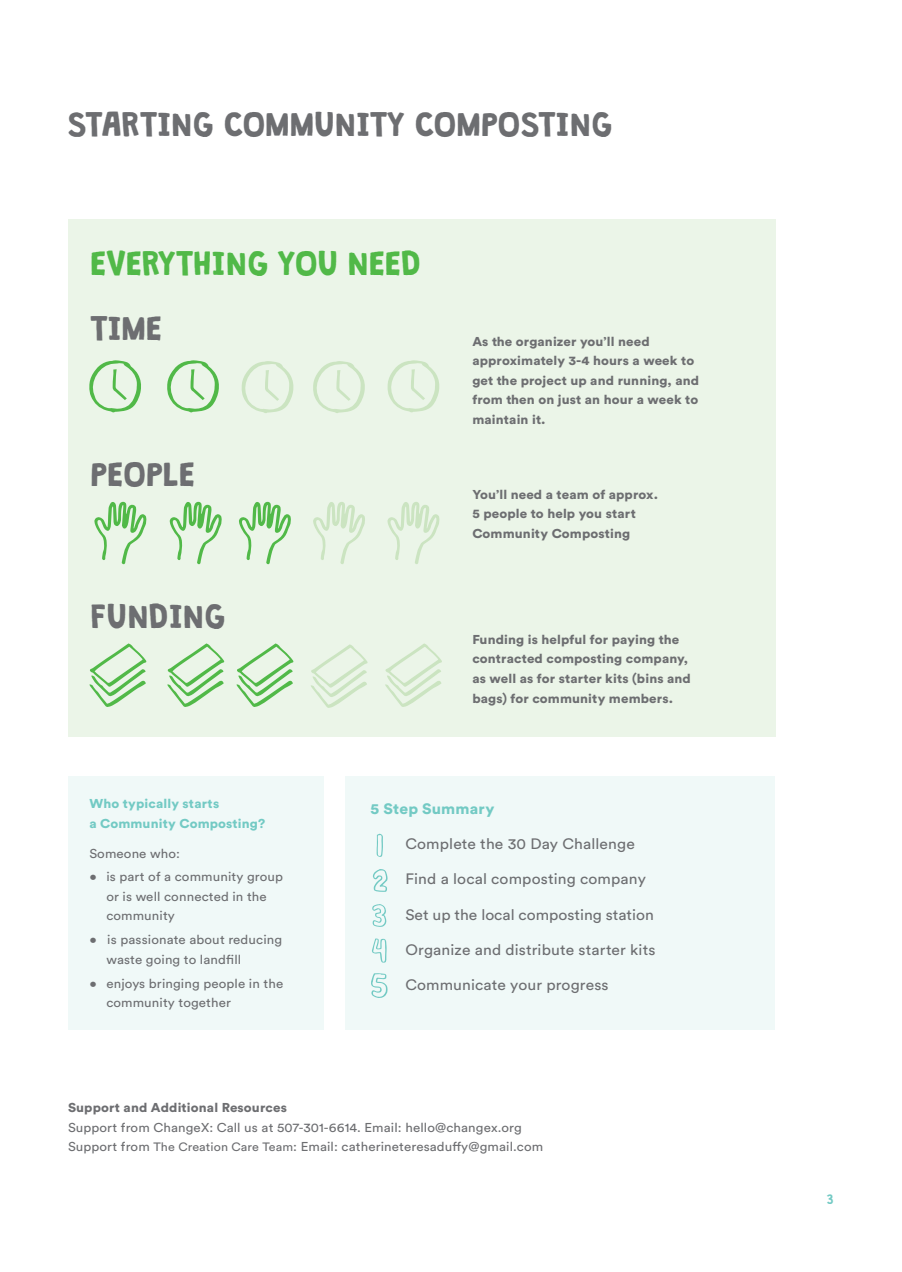
<style>
.page{position:relative;width:902px;height:1272px;background:#fff}
.page>*{position:absolute;margin:0;border:0;box-sizing:border-box;transform-origin:0 0}
.t1{font:30px "Granstander Clean";letter-spacing:-.01em;color:#6d6e71}
.t2{font:30px "Granstander Clean";letter-spacing:-.01em;color:#51b948}
.t3{font:15px "Circular Std";letter-spacing:.01em;color:#6d6e71;scale:1.05 1}
.t4{font:900 15px "Circular Std";letter-spacing:.01em;color:#73cac4;scale:1.05 1}
.t5{font:900 12.75px/19.5px "Circular Std";letter-spacing:.01em;color:#6d6e71;scale:1.05 1}
.t6{font:12.75px/19.5px "Circular Std";letter-spacing:.01em;color:#6d6e71;scale:1.05 1}
.t7{font:900 12.75px/19.5px "Circular Std";letter-spacing:.01em;color:#73cac4;scale:1.05 1}
.t8{font:12px "Granstander Clean";color:#73cac4}
.s1{font-size:12px}
</style>
<div class="page">
<div style="left:68px;top:776px;width:255px;height:253px;background:#f0f9f8"></div>
<div style="left:68px;top:219px;width:707px;height:518px;background:#ebf5e8"></div>
<div style="left:345px;top:776px;width:430px;height:253px;background:#f0f9f8"></div>
<svg style="left:376px;top:833px;width:7px;height:24px"></svg>
<svg style="left:373px;top:869px;width:14px;height:22px"></svg>
<svg style="left:372px;top:904px;width:14px;height:23px"></svg>
<svg style="left:372px;top:938px;width:14px;height:24px"></svg>
<svg style="left:371px;top:973px;width:16px;height:25px"></svg>
<svg style="left:89px;top:643px;width:58px;height:64px"></svg>
<svg style="left:94px;top:501px;width:53px;height:63px"></svg>
<svg style="left:89px;top:360px;width:52px;height:52px"></svg>
<svg style="left:167px;top:643px;width:57px;height:64px"></svg>
<svg style="left:169px;top:501px;width:53px;height:63px"></svg>
<svg style="left:167px;top:360px;width:52px;height:52px"></svg>
<svg style="left:239px;top:501px;width:52px;height:63px"></svg>
<svg style="left:385px;top:643px;width:57px;height:64px"></svg>
<svg style="left:387px;top:502px;width:52px;height:62px"></svg>
<svg style="left:387px;top:360px;width:53px;height:52px"></svg>
<svg style="left:236px;top:643px;width:58px;height:64px"></svg>
<svg style="left:313px;top:502px;width:52px;height:62px"></svg>
<svg style="left:313px;top:361px;width:52px;height:52px"></svg>
<svg style="left:241px;top:361px;width:53px;height:52px"></svg>
<svg style="left:311px;top:644px;width:57px;height:64px"></svg>
<p class="t1" style="left:68px;top:108px;width:547px">STARTING COMMUNITY COMPOSTING</p>
<p class="t2" style="left:91px;top:247px;width:332px">EVERYTHING YOU NEED</p>
<p class="t1" style="left:91px;top:312px;width:73px">TIME</p>
<p class="t1" style="left:91px;top:458px;width:106px">PEOPLE</p>
<p class="t1" style="left:91px;top:600px;width:137px">FUNDING</p>
<p class="t5" style="left:472px;top:331px;width:217px">As the organizer you’ll need approximately 3-4 hours a week to get the project up and running, and from then on just an hour a week to maintain it.</p>
<p class="t5" style="left:472px;top:484px;width:178px">You’ll need a team of approx.<br>5 people to help you start<br>Community Composting</p>
<p class="t5" style="left:472px;top:629px;width:210px">Funding is helpful for paying the contracted composting company, as well as for starter kits (bins and bags) for community members.</p>
<p class="t7" style="left:89px;top:793px;width:169px">Who typically starts<br>a Community Composting?</p>
<p class="t6" style="left:89px;top:843px;width:88px">Someone who:</p>
<p class="t6" style="left:106px;top:867px;width:170px;text-indent:-17px">• is part of a community group or is well connected in the community</p>
<p class="t6" style="left:106px;top:929px;width:169px;text-indent:-17px">• is passionate about reducing waste going to landfill</p>
<p class="t6" style="left:106px;top:973px;width:170px;text-indent:-17px">• enjoys bringing people in the community together</p>
<p class="t4" style="left:370px;top:798px;width:119px">5 Step Summary</p>
<p class="t3" style="left:405px;top:834px;width:220px">Complete the 30 Day Challenge</p>
<p class="t3" style="left:405px;top:869px;width:231px">Find a local composting company</p>
<p class="t3" style="left:405px;top:905px;width:238px">Set up the local composting station</p>
<p class="t3" style="left:405px;top:940px;width:240px">Organize and distribute starter kits</p>
<p class="t3" style="left:405px;top:976px;width:195px">Communicate your progress</p>
<p class="t5" style="left:68px;top:1097px;width:210px">Support and Additional Resources</p>
<p class="t6" style="left:68px;top:1117px;width:433px">Support from ChangeX: Call us at 507-301-6614. Email: hello@changex.org</p>
<p class="t6" style="left:68px;top:1136px;width:454px">Support from <span class="s1">The Creation Care Team</span>: Email: catherineteresaduffy@gmail.com</p>
<p class="t8" style="left:827px;top:1192px;width:8px">3</p>
</div>
